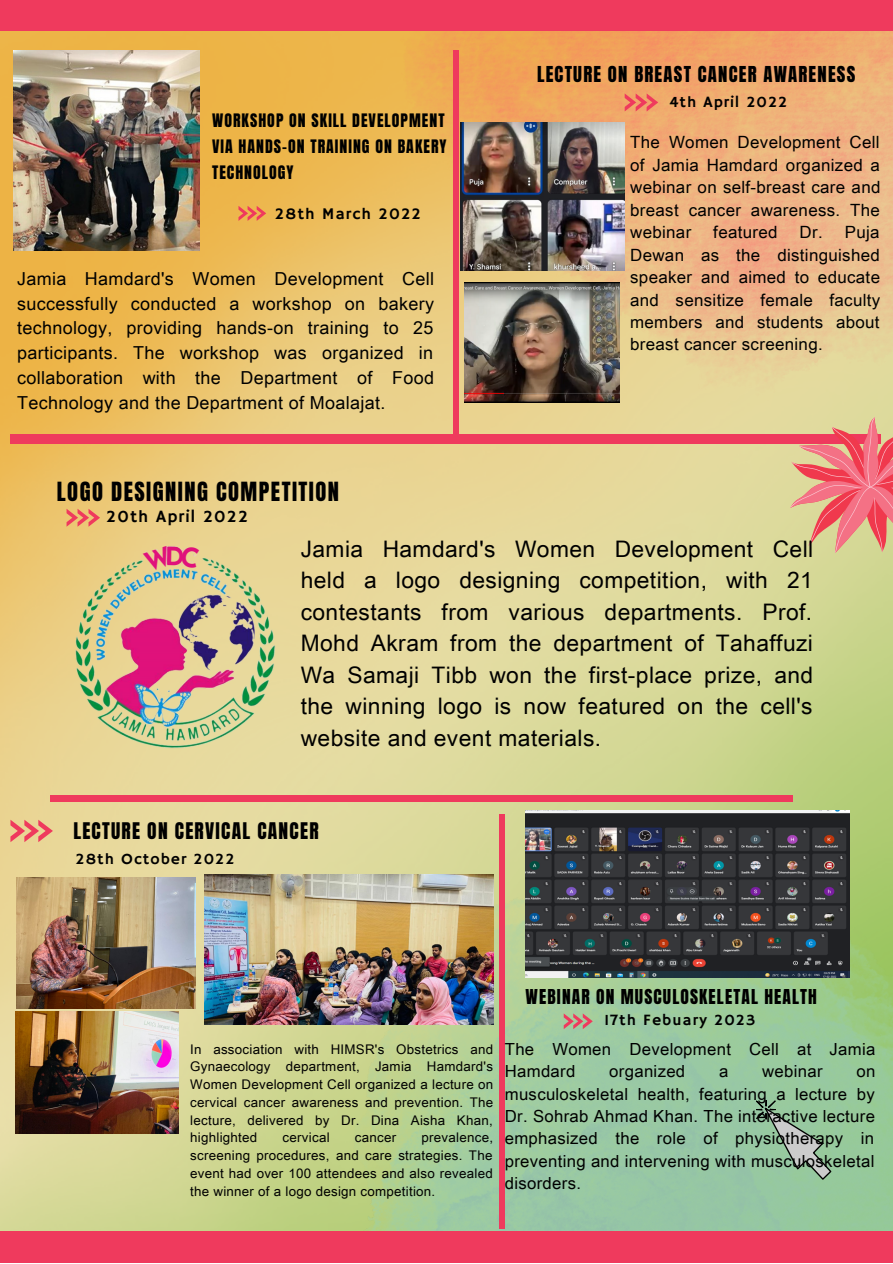
<style>
.page{position:relative;width:893px;height:1264px;background:#fff}
.page>*{position:absolute;margin:0;border:0;box-sizing:border-box;transform-origin:0 0}
.t1{font:22.8px/31.5px "Arial Unicode MS";letter-spacing:.02em;color:#000;text-align:justify}
.t2{font:22.5px "Anton";letter-spacing:.065em;color:#000}
.t3{font:19.5px "Anton";letter-spacing:.065em;color:#000}
.t4{font:18.6px "Anton";letter-spacing:.065em;color:#000}
.t5{font:18px/24.8px "Arial Unicode MS";letter-spacing:.02em;color:#000;text-align:justify}
.t6{font:17.4px "Anton";letter-spacing:.065em;color:#000}
.t7{font:17.25px "Hammersmith One";letter-spacing:.065em;color:#000}
.t8{font:16.8px/22.5px "Arial Unicode MS";letter-spacing:.02em;color:#000;text-align:justify}
.t9{font:16.65px/22.4px "Arial Unicode MS";letter-spacing:.02em;color:#000}
.t10{font:16.2px "Hammersmith One";letter-spacing:.065em;color:#000}
.t11{font:15.75px/25.8px "Anton";letter-spacing:.065em;color:#000}
.t12{font:15.75px "Hammersmith One";letter-spacing:.065em;color:#000}
.t13{font:13.35px/17.7px "Arial Unicode MS";letter-spacing:.02em;color:#000;text-align:justify}
</style>
<div class="page">
<img style="left:0;top:31px;width:892px;height:1200px">
<img style="left:195px;top:720px;width:697px;height:511px">
<img style="left:398px;top:31px;width:494px;height:371px">
<div style="left:499px;top:814px;width:5px;height:414px;background:#ef3a5d"></div>
<div style="left:50px;top:795px;width:742px;height:6px;background:#ef3a5d"></div>
<div style="left:453px;top:50px;width:5px;height:389px;background:#ef3a5d"></div>
<div style="left:0;top:0;width:892px;height:31px;background:#ef3a5d"></div>
<div style="left:0;top:1231px;width:892px;height:31px;background:#ef3a5d"></div>
<div style="left:10px;top:434px;width:870px;height:9px;background:#ef3a5d"></div>
<svg style="left:624px;top:93px;width:34px;height:18px"></svg>
<svg style="left:10px;top:819px;width:43px;height:23px"></svg>
<svg style="left:238px;top:206px;width:28px;height:15px"></svg>
<img style="left:17px;top:877px;width:178px;height:131px">
<img style="left:16px;top:1011px;width:162px;height:122px">
<img style="left:204px;top:875px;width:289px;height:149px">
<img style="left:464px;top:282px;width:155px;height:120px">
<img style="left:460px;top:123px;width:164px;height:147px">
<svg style="left:756px;top:1099px;width:75px;height:80px;background:#98bc9e"></svg>
<img style="left:57px;top:526px;width:243px;height:240px">
<svg style="left:67px;top:508px;width:33px;height:18px"></svg>
<img style="left:14px;top:50px;width:185px;height:200px">
<img style="left:525px;top:810px;width:324px;height:167px">
<svg style="left:563px;top:1013px;width:29px;height:16px"></svg>
<svg style="left:790px;top:417px;width:102px;height:136px;background:#e89383"></svg>
<svg style="left:143px;top:545px;width:57px;height:27px;background:#e3c694"></svg>
<p class="t4" style="left:537px;top:61px;width:320px">LECTURE ON BREAST CANCER AWARENESS</p>
<p class="t11" style="left:212px;top:108px;width:236px">WORKSHOP ON SKILL DEVELOPMENT<br>VIA HANDS-ON TRAINING ON BAKERY<br>TECHNOLOGY</p>
<p class="t10" style="left:275px;top:205px;width:147px">28th March 2022</p>
<p class="t5" style="left:17px;top:265px;width:418px">Jamia Hamdard's Women Development Cell successfully conducted a workshop on bakery technology, providing hands-on training to 25 participants. The workshop was organized in collaboration with the Department of Food Technology and the Department of Moalajat.</p>
<p class="t2" style="left:57px;top:475px;width:284px">LOGO DESIGNING COMPETITION</p>
<p class="t7" style="left:106px;top:506px;width:143px">20th April 2022</p>
<p class="t12" style="left:669px;top:92px;width:119px">4th April 2022</p>
<p class="t8" style="left:630px;top:130px;width:252px">The Women Development Cell of Jamia Hamdard organized a webinar on self-breast care and breast cancer awareness. The webinar</p>
<p class="t8" style="left:713px;top:220px;width:66px">featured</p>
<p class="t8" style="left:630px;top:220px;width:251px;text-indent:169px">Dr. Puja Dewan as the distinguished speaker and aimed to educate and sensitize female faculty members and students about breast cancer screening.</p>
<p class="t1" style="left:301px;top:532px;width:514px">Jamia Hamdard's Women Development Cell held a logo designing competition, with 21 contestants from various departments. Prof.<br>Mohd Akram from the department of Tahaffuzi Wa Samaji Tibb won the first-place prize, and the winning logo is now featured on the cell's website and event materials.</p>
<p class="t3" style="left:73px;top:816px;width:247px">LECTURE ON CERVICAL CANCER</p>
<p class="t12" style="left:76px;top:849px;width:160px">28th October 2022</p>
<p class="t13" style="left:190px;top:1039px;width:304px">In association with HIMSR's Obstetrics and Gynaecology department, Jamia Hamdard's Women Development Cell organized a lecture on cervical cancer awareness and prevention. The lecture, delivered by Dr. Dina Aisha Khan, highlighted</p>
<p class="t13" style="left:190px;top:1128px;width:304px;text-indent:231px">prevalence, screening procedures, and care strategies. The event had over 100 attendees and also revealed the winner of a logo design competition.</p>
<p class="t13" style="left:282px;top:1128px;width:48px">cervical</p>
<p class="t13" style="left:355px;top:1128px;width:43px">cancer</p>
<p class="t6" style="left:525px;top:983px;width:293px">WEBINAR ON MUSCULOSKELETAL HEALTH</p>
<p class="t9" style="left:504px;top:1037px;width:372px">The Women Development Cell at Jamia<br>Hamdard</p>
<p class="t12" style="left:604px;top:1011px;width:153px">17th Febuary 2023</p>
<p class="t9" style="left:609px;top:1059px;width:77px">organized</p>
<p class="t9" style="left:719px;top:1059px;width:11px">a</p>
<p class="t9" style="left:762px;top:1059px;width:62px">webinar</p>
<p class="t9" style="left:504px;top:1059px;width:372px;text-align:justify;text-indent:352px">on musculoskeletal health, featuring a lecture by Dr. Sohrab Ahmad Khan. The interactive lecture emphasized the role of physiotherapy in preventing and intervening with musculoskeletal disorders.</p>
</div>
